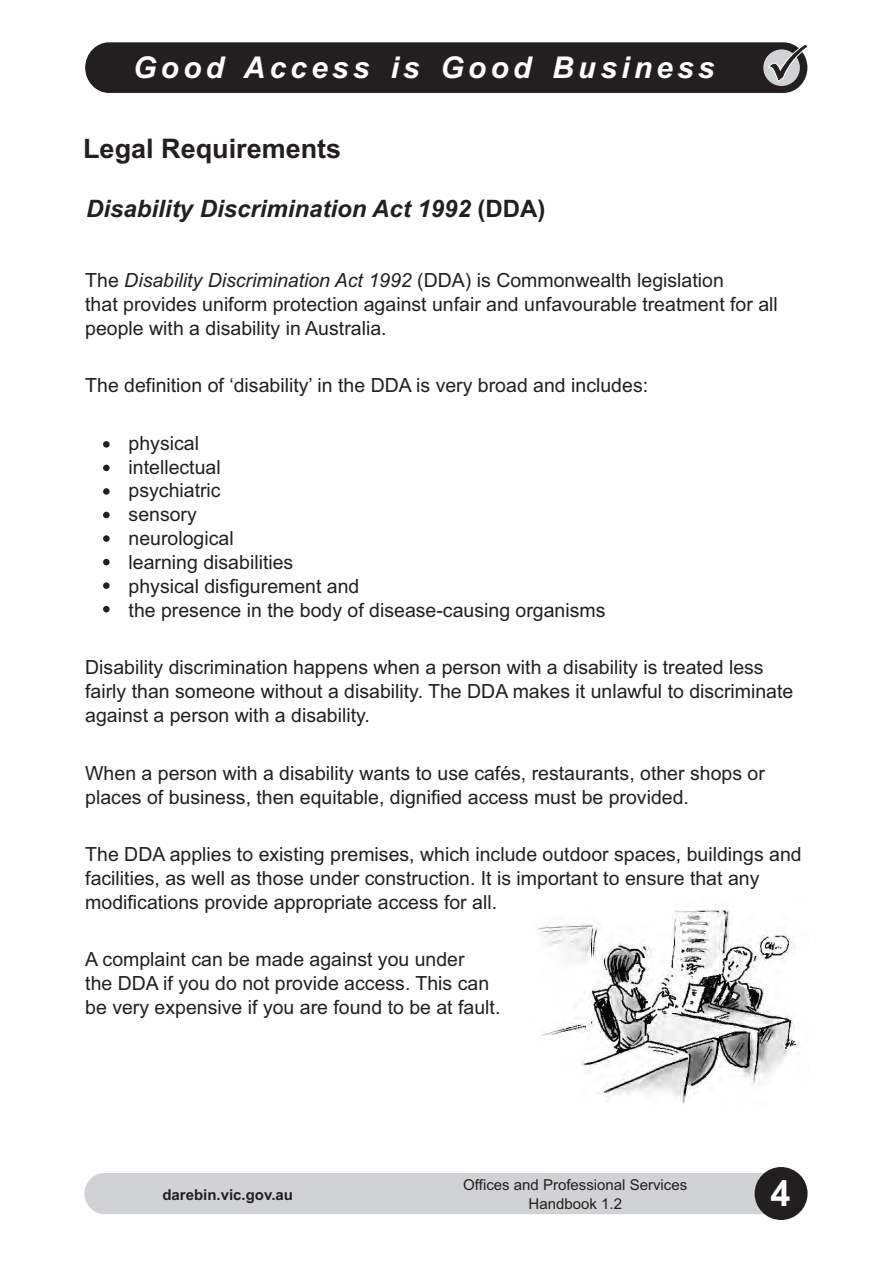
<style>
.page{position:relative;width:893px;height:1263px;background:#fff}
.page>*{position:absolute;margin:0;border:0;box-sizing:border-box;transform-origin:0 0}
.t1{font:700 36px "Arial";color:#fff}
.t2{font:italic 700 30px "Arial";letter-spacing:.14em;color:#fff}
.t3{font:700 27px "Arial";color:#231f20}
.t4{font:italic 700 24px "Arial";color:#231f20}
.t5{font:19.5px/24px "Arial";color:#231f20}
.t6{font:15px/18.8px "Arial";color:#231f20;text-align:center}
.t7{font:700 15px "Arial";color:#231f20}
.s1{font-style:normal}
.s2{font-style:italic}
</style>
<div class="page">
<div style="left:84px;top:1173px;width:680px;height:41px;background:#d1d2d4"></div>
<div style="left:755px;top:1167px;width:53px;height:53px;background:#231f20;border-radius:50%"></div>
<div style="left:85px;top:42px;width:722px;height:51px;background:#231f20;border-radius:25px"></div>
<div style="left:763px;top:49px;width:37px;height:37px;background:#d1d2d4;border-radius:50%"></div>
<div style="left:103px;top:441px;width:7px;height:7px;background:#231f20;border-radius:50%"></div>
<div style="left:103px;top:465px;width:7px;height:6px;background:#231f20;border-radius:50%"></div>
<div style="left:103px;top:488px;width:7px;height:7px;background:#231f20;border-radius:50%"></div>
<div style="left:103px;top:512px;width:7px;height:6px;background:#231f20;border-radius:50%"></div>
<div style="left:103px;top:535px;width:7px;height:7px;background:#231f20;border-radius:50%"></div>
<div style="left:103px;top:559px;width:7px;height:6px;background:#231f20;border-radius:50%"></div>
<div style="left:103px;top:582px;width:7px;height:7px;background:#231f20;border-radius:50%"></div>
<div style="left:103px;top:606px;width:7px;height:6px;background:#231f20;border-radius:50%"></div>
<img style="left:538px;top:905px;width:260px;height:199px">
<svg style="left:771px;top:45px;width:35px;height:35px"></svg>
<h2 class="t2" style="left:133px;top:56px;width:583px">Good Access is Good Business</h2>
<h3 class="t3" style="left:83px;top:139px;width:260px">Legal Requirements</h3>
<p class="t4" style="left:86px;top:200px;width:461px">Disability Discrimination Act 1992 <span class="s1">(DDA)</span></p>
<p class="t5" style="left:85px;top:270px;width:694px">The <span class="s2">Disability Discrimination Act 1992</span> (DDA) is Commonwealth legislation<br>that provides uniform protection against unfair and unfavourable treatment for all people with a disability in Australia.</p>
<p class="t5" style="left:85px;top:375px;width:564px">The definition of ‘disability’ in the DDA is very broad and includes:</p>
<p class="t5" style="left:129px;top:432px;width:478px">physical<br>intellectual<br>psychiatric<br>sensory<br>neurological<br>learning disabilities<br>physical disfigurement and<br>the presence in the body of disease-causing organisms</p>
<p class="t5" style="left:85px;top:657px;width:710px">Disability discrimination happens when a person with a disability is treated less fairly than someone without a disability. The DDA makes it unlawful to discriminate against a person with a disability.</p>
<p class="t5" style="left:85px;top:762px;width:681px">When a person with a disability wants to use cafés, restaurants, other shops or places of business, then equitable, dignified access must be provided.</p>
<p class="t5" style="left:85px;top:843px;width:718px">The DDA applies to existing premises, which include outdoor spaces, buildings and facilities, as well as those under construction. It is important to ensure that any modifications provide appropriate access for all.</p>
<p class="t5" style="left:85px;top:949px;width:417px">A complaint can be made against you under<br>the DDA if you do not provide access. This can be very expensive if you are found to be at fault.</p>
<p class="t6" style="left:463px;top:1177px;width:225px">Offices and Professional Services<br>Handbook 1.2</p>
<p class="t7" style="left:162px;top:1189px;width:132px">darebin.vic.gov.au</p>
<h1 class="t1" style="left:771px;top:1180px;width:22px">4</h1>
</div>
